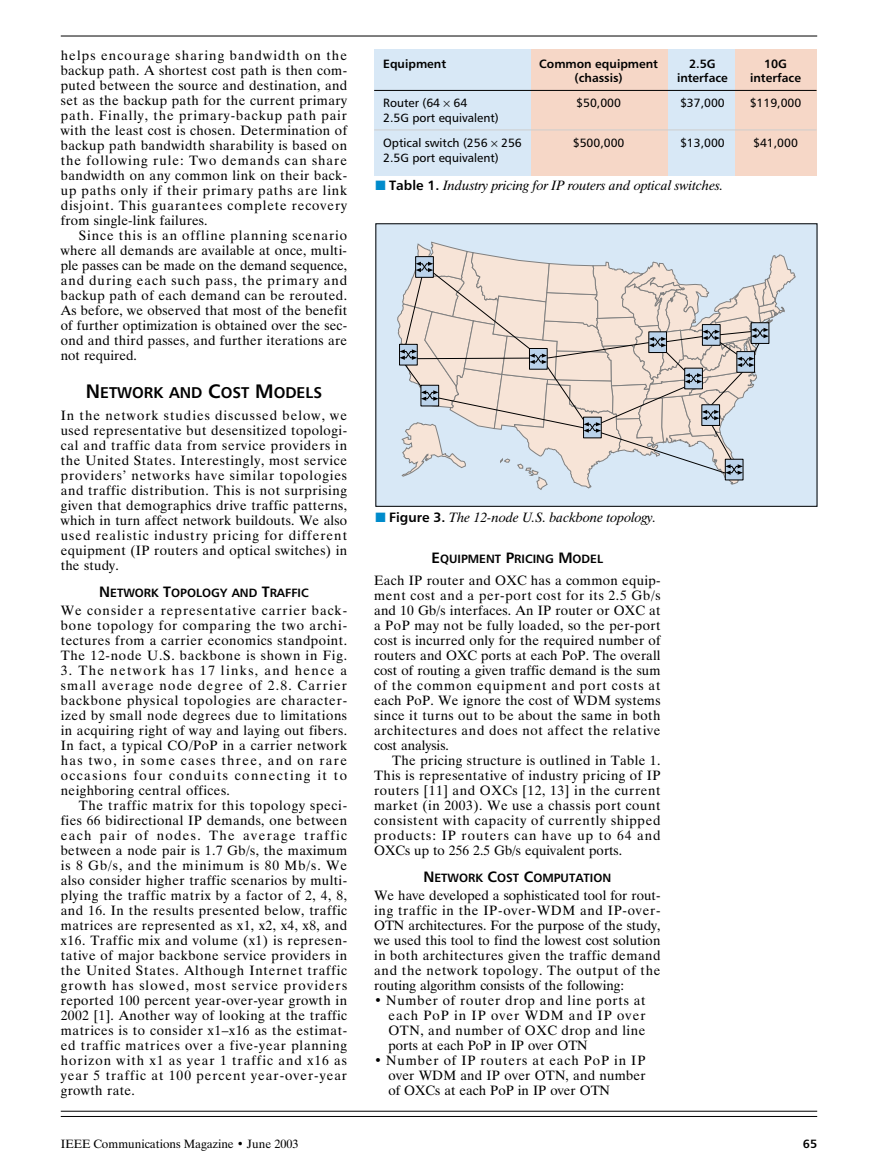
<style>
.page{position:relative;width:878px;height:1175px;background:#fff}
.page>*{position:absolute;margin:0;border:0;box-sizing:border-box;transform-origin:0 0}
.t1{font:15.6px "Humanist 777 BT Bold B";color:#000}
.t2{font:13.5px/15px "Dutch 801 BT";letter-spacing:.03em;color:#000;text-align:justify}
.t3{font:italic 13.5px "Dutch 801 BT";color:#000}
.t4{font:12px "Humanist 777 BT Bold B";color:#000}
.t5{font:12px/24.9px "Humanist 777 BT Roman B";color:#000}
.t6{font:12px "Dutch 801 BT";color:#000}
.s1{font-size:19.5px}
.s2{font-size:15px}
.s3{color:#008bcb}
.s4{font-family:"Humanist 777 BT Bold B";font-style:normal}
</style>
<div class="page">
<hr style="left:61px;top:36px;width:756px;height:1px;background:#000">
<hr style="left:61px;top:1116px;width:756px;height:1px;background:#000">
<hr style="left:61px;top:1110px;width:756px;height:1px;background:#000">
<div style="left:376px;top:224px;width:441px;height:282px;background:#d8e8f6"></div>
<svg style="left:397px;top:241px;width:398px;height:249px"></svg>
<div style="left:727px;top:50px;width:89px;height:126px;background:#f6d7c7"></div>
<div style="left:655px;top:50px;width:79px;height:126px;background:#d8e8f6"></div>
<div style="left:530px;top:50px;width:137px;height:126px;background:#f6d7c7"></div>
<div style="left:374px;top:50px;width:156px;height:126px;background:#d8e8f6"></div>
<hr style="left:374px;top:90px;width:442px;height:1px;background:#000">
<hr style="left:374px;top:129px;width:442px;height:1px;background:#cdcdcd">
<p class="t2" style="left:61px;top:49px;width:288px">helps encourage sharing bandwidth on the backup path. A shortest cost path is then com&shy;puted between the source and destination, and set as the backup path for the current primary path. Finally, the primary-backup path pair with the least cost is chosen. Determination of backup path bandwidth sharability is based on the following rule: Two demands can share bandwidth on any common link on their back&shy;up paths only if their primary paths are link disjoint. This guarantees complete recovery from single-link failures.</p>
<p class="t2" style="left:61px;top:229px;width:288px;text-indent:18px">Since this is an offline planning scenario where all demands are available at once, multi&shy;ple passes can be made on the demand sequence, and during each such pass, the primary and backup path of each demand can be rerouted.<br>As before, we observed that most of the benefit of further optimization is obtained over the sec&shy;ond and third passes, and further iterations are not required.</p>
<p class="t1" style="left:86px;top:386px;width:238px"><span class="s1">N</span>ETWORK AND <span class="s1">C</span>OST <span class="s1">M</span>ODELS</p>
<p class="t2" style="left:61px;top:409px;width:288px">In the network studies discussed below, we used representative but desensitized topologi&shy;cal and traffic data from service providers in the United States. Interestingly, most service providers’ networks have similar topologies and traffic distribution. This is not surprising given that demographics drive traffic patterns, which in turn affect network buildouts. We also used realistic industry pricing for different equipment (IP routers and optical switches) in the study.</p>
<p class="t4" style="left:99px;top:588px;width:211px"><span class="s2">N</span>ETWORK <span class="s2">T</span>OPOLOGY AND <span class="s2">T</span>RAFFIC</p>
<p class="t2" style="left:61px;top:604px;width:288px">We consider a representative carrier back&shy;bone topology for comparing the two archi&shy;tectures from a carrier economics standpoint.<br>The 12-node U.S. backbone is shown in Fig.</p>
<p class="t2" style="left:61px;top:664px;width:288px">3. The network has 17 links, and hence a small average node degree of 2.8. Carrier backbone physical topologies are character&shy;ized by small node degrees due to limitations in acquiring right of way and laying out fibers.<br>In fact, a typical CO/PoP in a carrier network has two, in some cases three, and on rare occasions four conduits connecting it to neighboring central offices.</p>
<p class="t2" style="left:61px;top:799px;width:288px;text-indent:18px">The traffic matrix for this topology speci&shy;fies 66 bidirectional IP demands, one between each pair of nodes. The average traffic between a node pair is 1.7 Gb/s, the maximum is 8 Gb/s, and the minimum is 80 Mb/s. We also consider higher traffic scenarios by multi&shy;plying the traffic matrix by a factor of 2, 4, 8, and 16. In the results presented below, traffic matrices are represented as x1, x2, x4, x8, and x16. Traffic mix and volume (x1) is represen&shy;tative of major backbone service providers in the United States. Although Internet traffic growth has slowed, most service providers reported 100 percent year-over-year growth in 2002 [1]. Another way of looking at the traffic matrices is to consider x1–x16 as the estimat&shy;ed traffic matrices over a five-year planning horizon with x1 as year 1 traffic and x16 as year 5 traffic at 100 percent year-over-year growth rate.</p>
<p class="t4" style="left:383px;top:59px;width:64px">Equipment</p>
<p class="t4" style="left:539px;top:59px;width:120px">Common equipment</p>
<p class="t4" style="left:689px;top:59px;width:28px">2.5G</p>
<p class="t4" style="left:764px;top:59px;width:25px">10G</p>
<p class="t4" style="left:574px;top:73px;width:50px">(chassis)</p>
<p class="t4" style="left:677px;top:73px;width:52px">interface</p>
<p class="t4" style="left:750px;top:73px;width:52px">interface</p>
<p class="t5" style="left:383px;top:91px;width:86px">Router (64 64</p>
<p class="t5" style="left:576px;top:91px;width:46px">$50,000</p>
<p class="t5" style="left:680px;top:91px;width:46px">$37,000</p>
<p class="t5" style="left:749px;top:91px;width:53px">$119,000</p>
<p class="t5" style="left:383px;top:106px;width:140px">2.5G port equivalent)<br>Optical switch (256 256</p>
<p class="t5" style="left:572px;top:131px;width:53px">$500,000</p>
<p class="t5" style="left:680px;top:131px;width:46px">$13,000</p>
<p class="t5" style="left:753px;top:131px;width:46px">$41,000</p>
<p class="t5" style="left:383px;top:146px;width:117px">2.5G port equivalent)</p>
<p class="t3" style="left:375px;top:180px;width:349px"><span class="s3">■</span> <span class="s4">Table 1.</span> Industry pricing for IP routers and optical switches.</p>
<p class="t3" style="left:375px;top:511px;width:282px"><span class="s3">■</span> <span class="s4">Figure 3.</span> The 12-node U.S. backbone topology.</p>
<p class="t4" style="left:431px;top:555px;width:173px"><span class="s2">E</span>QUIPMENT <span class="s2">P</span>RICING <span class="s2">M</span>ODEL</p>
<p class="t2" style="left:374px;top:574px;width:288px">Each IP router and OXC has a common equip&shy;ment cost and a per-port cost for its 2.5 Gb/s and 10 Gb/s interfaces. An IP router or OXC at a PoP may not be fully loaded, so the per-port cost is incurred only for the required number of routers and OXC ports at each PoP. The overall cost of routing a given traffic demand is the sum of the common equipment and port costs at each PoP. We ignore the cost of WDM systems since it turns out to be about the same in both architectures and does not affect the relative cost analysis.</p>
<p class="t2" style="left:374px;top:754px;width:288px;text-indent:18px">The pricing structure is outlined in Table 1.<br>This is representative of industry pricing of IP routers [11] and OXCs [12, 13] in the current market (in 2003). We use a chassis port count consistent with capacity of currently shipped products: IP routers can have up to 64 and OXCs up to 256 2.5 Gb/s equivalent ports.</p>
<p class="t4" style="left:423px;top:873px;width:189px"><span class="s2">N</span>ETWORK <span class="s2">C</span>OST <span class="s2">C</span>OMPUTATION</p>
<p class="t2" style="left:374px;top:889px;width:288px">We have developed a sophisticated tool for rout&shy;ing traffic in the IP-over-WDM and IP-over-OTN architectures. For the purpose of the study, we used this tool to find the lowest cost solution in both architectures given the traffic demand and the network topology. The output of the routing algorithm consists of the following:</p>
<p class="t2" style="left:388px;top:994px;width:258px;text-indent:-14px">• Number of router drop and line ports at each PoP in IP over WDM and IP over OTN, and number of OXC drop and line ports at each PoP in IP over OTN</p>
<p class="t2" style="left:388px;top:1054px;width:258px;text-indent:-14px">• Number of IP routers at each PoP in IP over WDM and IP over OTN, and number of OXCs at each PoP in IP over OTN</p>
<p class="t6" style="left:61px;top:1139px;width:239px">IEEE Communications Magazine • June 2003</p>
<p class="t4" style="left:803px;top:1139px;width:16px">65</p>
</div>
